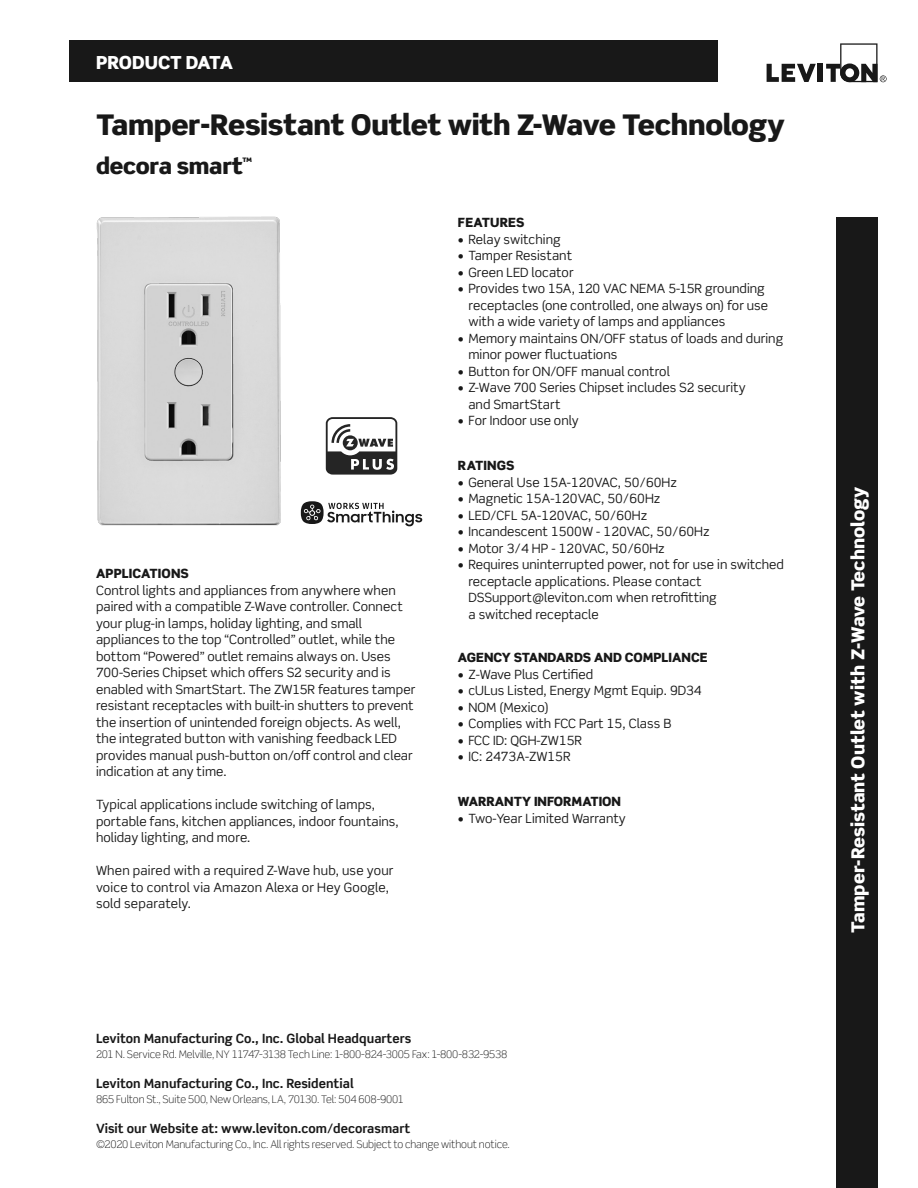
<style>
.page{position:relative;width:918px;height:1188px;background:#fff}
.page>*{position:absolute;margin:0;border:0;box-sizing:border-box;transform-origin:0 0}
.main_head{font:900 28.5px "Scene Std";letter-spacing:-.015em;color:#181818}
.title_sub{font:900 22.5px "Scene Std";letter-spacing:-.01em;color:#181818}
.t1{font:900 18px "Scene Std";color:#fff}
.t2{font:900 18px "Scene Std";letter-spacing:-.02em;color:#fff}
.t3{font:12.75px/16.5px "Scene Std";color:#181818}
.t4{font:700 12.75px "Scene Std";color:#181818}
.Section_Header{font:900 12.75px "Scene Std";color:#181818}
.body{font:900 12.75px "Scene Std";color:#181818}
.t5{font:300 10.5px "Scene Std";letter-spacing:-.01em;color:#181818}
</style>
<div class="page">
<div style="left:69px;top:40px;width:648px;height:42px;background:#181818"></div>
<div style="left:836px;top:217px;width:42px;height:971px;background:#181818"></div>
<svg style="left:767px;top:64px;width:49px;height:18px"></svg>
<div style="left:818px;top:64px;width:5px;height:18px;background:#181818"></div>
<svg style="left:826px;top:43px;width:61px;height:39px"></svg>
<img style="left:96px;top:216px;width:184px;height:310px">
<svg style="left:326px;top:417px;width:71px;height:58px"></svg>
<svg style="left:301px;top:501px;width:121px;height:25px"></svg>
<p class="t2" style="left:96px;top:51px;width:138px">PRODUCT DATA</p>
<p class="main_head" style="left:96px;top:107px;width:691px">Tamper-Resistant Outlet with Z-Wave Technology</p>
<p class="title_sub" style="left:96px;top:152px;width:158px">decora smart<sup>™</sup></p>
<p class="body" style="left:96px;top:565px;width:94px">APPLICATIONS</p>
<p class="t3" style="left:96px;top:582px;width:321px">Control lights and appliances from anywhere when paired with a compatible Z-Wave controller. Connect your plug-in lamps, holiday lighting, and small appliances to the top “Controlled” outlet, while the bottom “Powered” outlet remains always on. Uses 700-Series Chipset which offers S2 security and is enabled with SmartStart. The ZW15R features tamper resistant receptacles with built-in shutters to prevent the insertion of unintended foreign objects. As well, the integrated button with vanishing feedback LED provides manual push-button on/off control and clear indication at any time.</p>
<p class="t3" style="left:96px;top:796px;width:304px">Typical applications include switching of lamps, portable fans, kitchen appliances, indoor fountains, holiday lighting, and more.</p>
<p class="t3" style="left:96px;top:862px;width:299px">When paired with a required Z-Wave hub, use your voice to control via Amazon Alexa or Hey Google, sold separately.</p>
<p class="Section_Header" style="left:458px;top:214px;width:68px">FEATURES</p>
<p class="t3" style="left:458px;top:231px;width:104px">• Relay switching</p>
<p class="t3" style="left:458px;top:247px;width:116px">• Tamper Resistant</p>
<p class="t3" style="left:458px;top:264px;width:117px">• Green LED locator</p>
<p class="t3" style="left:468px;top:280px;width:301px;text-indent:-10px">• Provides two 15A, 120 VAC NEMA 5-15R grounding receptacles (one controlled, one always on) for use with a wide variety of lamps and appliances</p>
<p class="t3" style="left:468px;top:330px;width:316px;text-indent:-10px">• Memory maintains ON/OFF status of loads and during minor power fluctuations</p>
<p class="t3" style="left:458px;top:363px;width:213px">• Button for ON/OFF manual control</p>
<p class="t3" style="left:468px;top:379px;width:279px;text-indent:-10px">• Z-Wave 700 Series Chipset includes S2 security and SmartStart</p>
<p class="t3" style="left:458px;top:412px;width:122px">• For Indoor use only</p>
<p class="Section_Header" style="left:458px;top:457px;width:58px">RATINGS</p>
<p class="t3" style="left:458px;top:474px;width:221px">• General Use 15A-120VAC, 50/60Hz</p>
<p class="t3" style="left:458px;top:490px;width:204px">• Magnetic 15A-120VAC, 50/60Hz</p>
<p class="t3" style="left:458px;top:507px;width:191px">• LED/CFL 5A-120VAC, 50/60Hz</p>
<p class="t3" style="left:458px;top:523px;width:253px">• Incandescent 1500W - 120VAC, 50/60Hz</p>
<p class="t3" style="left:458px;top:540px;width:208px">• Motor 3/4 HP - 120VAC, 50/60Hz</p>
<p class="t3" style="left:468px;top:556px;width:317px;text-indent:-10px">• Requires uninterrupted power, not for use in switched receptacle applications. Please contact DSSupport@leviton.com when retrofitting<br>a switched receptacle</p>
<p class="Section_Header" style="left:458px;top:649px;width:251px">AGENCY STANDARDS AND COMPLIANCE</p>
<p class="t3" style="left:458px;top:666px;width:137px">• Z-Wave Plus Certified</p>
<p class="t3" style="left:458px;top:682px;width:245px">• cULus Listed, Energy Mgmt Equip. 9D34</p>
<p class="t3" style="left:458px;top:699px;width:92px">• NOM (Mexico)</p>
<p class="t3" style="left:458px;top:715px;width:215px">• Complies with FCC Part 15, Class B</p>
<p class="t3" style="left:458px;top:732px;width:126px">• FCC ID: QGH-ZW15R</p>
<p class="t3" style="left:458px;top:748px;width:114px">• IC: 2473A-ZW15R</p>
<p class="Section_Header" style="left:458px;top:793px;width:165px">WARRANTY INFORMATION</p>
<p class="t3" style="left:458px;top:810px;width:169px">• Two-Year Limited Warranty</p>
<p class="t4" style="left:96px;top:1030px;width:317px">Leviton Manufacturing Co., Inc. Global Headquarters</p>
<p class="t5" style="left:96px;top:1047px;width:413px">201 N. Service Rd. Melville, NY 11747-3138 Tech Line: 1-800-824-3005 Fax: 1-800-832-9538</p>
<p class="t4" style="left:96px;top:1075px;width:259px">Leviton Manufacturing Co., Inc. Residential</p>
<p class="t5" style="left:96px;top:1092px;width:310px">865 Fulton St., Suite 500, New Orleans, LA, 70130. Tel: 504 608-9001</p>
<p class="t4" style="left:96px;top:1120px;width:316px">Visit our Website at: www.leviton.com/decorasmart</p>
<p class="t5" style="left:96px;top:1137px;width:415px">©2020 Leviton Manufacturing Co., Inc. All rights reserved. Subject to change without notice.</p>
<p class="t1" style="left:846px;top:933px;width:448px;rotate:-90deg">Tamper-Resistant Outlet with Z-Wave Technology</p>
</div>
